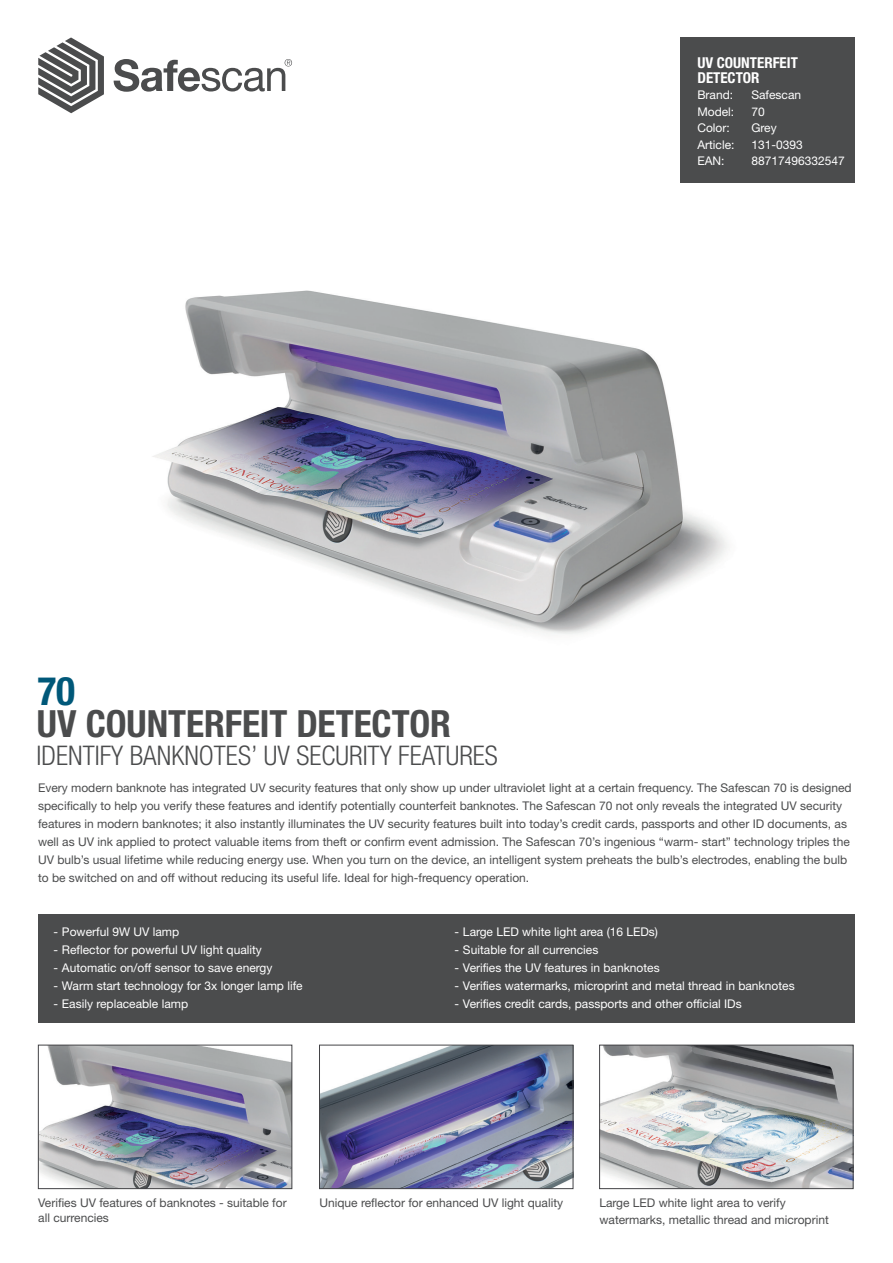
<style>
.page{position:relative;width:893px;height:1263px;background:#fff}
.page>*{position:absolute;margin:0;border:0;box-sizing:border-box;transform-origin:0 0}
.t1{font:700 condensed 39.45px "Helvetica Neue LT Std";color:#005879}
.t2{font:700 condensed 37.5px "Helvetica Neue LT Std";color:#4b4c4d}
.t3{font:300 condensed 27px "Helvetica Neue LT Std";color:#4b4c4d}
.t4{font:700 condensed 15px/15px "Helvetica Neue LT Std";color:#fff}
.t5{font:12px/18px "Helvetica Neue LT Std";color:#4b4c4d}
.t6{font:12px "Helvetica Neue LT Std";color:#fff}
</style>
<div class="page">
<div style="left:680px;top:37px;width:175px;height:146px;background:#4b4c4d"></div>
<svg style="left:38px;top:37px;width:66px;height:76px"></svg>
<svg style="left:114px;top:59px;width:178px;height:33px"></svg>
<div style="left:38px;top:914px;width:817px;height:109px;background:#4b4c4d"></div>
<img style="left:152px;top:290px;width:576px;height:344px">
<img style="left:40px;top:1047px;width:250px;height:140px">
<div style="left:38px;top:1045px;width:254px;height:144px;border:1px solid #434346"></div>
<img style="left:601px;top:1047px;width:250px;height:140px">
<div style="left:599px;top:1045px;width:254px;height:144px;border:1px solid #434346"></div>
<img style="left:321px;top:1047px;width:250px;height:140px">
<div style="left:319px;top:1045px;width:254px;height:144px;border:1px solid #434346"></div>
<p class="t4" style="left:697px;top:55px;width:102px">UV COUNTERFEIT<br>DETECTOR</p>
<p class="t6" style="left:697px;top:88px;width:37px">Brand:</p>
<p class="t6" style="left:751px;top:88px;width:51px">Safescan</p>
<p class="t6" style="left:697px;top:104px;width:38px">Model:</p>
<p class="t6" style="left:751px;top:104px;width:15px">70</p>
<p class="t6" style="left:697px;top:121px;width:34px">Color:</p>
<p class="t6" style="left:751px;top:121px;width:27px">Grey</p>
<p class="t6" style="left:697px;top:137px;width:39px">Article:</p>
<p class="t6" style="left:751px;top:137px;width:53px">131-0393</p>
<p class="t6" style="left:697px;top:154px;width:29px">EAN:</p>
<p class="t6" style="left:751px;top:154px;width:95px">88717496332547</p>
<h1 class="t1" style="left:37px;top:667px;width:39px">70</h1>
<h3 class="t3" style="left:37px;top:740px;width:463px">IDENTIFY BANKNOTES’ UV SECURITY FEATURES</h3>
<h2 class="t2" style="left:37px;top:701px;width:416px">UV COUNTERFEIT DETECTOR</h2>
<p class="t5" style="left:38px;top:779px;width:815px">Every modern banknote has integrated UV security features that only show up under ultraviolet light at a certain frequency. The Safescan 70 is designed specifically to help you verify these features and identify potentially counterfeit banknotes. The Safescan 70 not only reveals the integrated UV security features in modern banknotes; it also instantly illuminates the UV security features built into today’s credit cards, passports and other ID documents, as well as UV ink applied to protect valuable items from theft or confirm event admission. The Safescan 70’s ingenious “warm- start” technology triples the UV bulb’s usual lifetime while reducing energy use. When you turn on the device, an intelligent system preheats the bulb’s electrodes, enabling the bulb to be switched on and off without reducing its useful life. Ideal for high-frequency operation.</p>
<p class="t6" style="left:53px;top:925px;width:127px">- Powerful 9W UV lamp</p>
<p class="t6" style="left:53px;top:943px;width:210px">- Reflector for powerful UV light quality</p>
<p class="t6" style="left:53px;top:961px;width:220px">- Automatic on/off sensor to save energy</p>
<p class="t6" style="left:53px;top:979px;width:251px">- Warm start technology for 3x longer lamp life</p>
<p class="t6" style="left:53px;top:997px;width:136px">- Easily replaceable lamp</p>
<p class="t6" style="left:454px;top:925px;width:205px">- Large LED white light area (16 LEDs)</p>
<p class="t6" style="left:454px;top:943px;width:145px">- Suitable for all currencies</p>
<p class="t6" style="left:454px;top:961px;width:207px">- Verifies the UV features in banknotes</p>
<p class="t6" style="left:454px;top:979px;width:342px">- Verifies watermarks, microprint and metal thread in banknotes</p>
<p class="t6" style="left:454px;top:997px;width:289px">- Verifies credit cards, passports and other official IDs</p>
<p class="t5" style="left:38px;top:1195px;width:250px;line-height:15px">Verifies UV features of banknotes - suitable for all currencies</p>
<p class="t5" style="left:319px;top:1194px;width:245px">Unique reflector for enhanced UV light quality</p>
<p class="t5" style="left:599px;top:1194px;width:231px;line-height:16.5px">Large LED white light area to verify watermarks, metallic thread and microprint</p>
</div>
